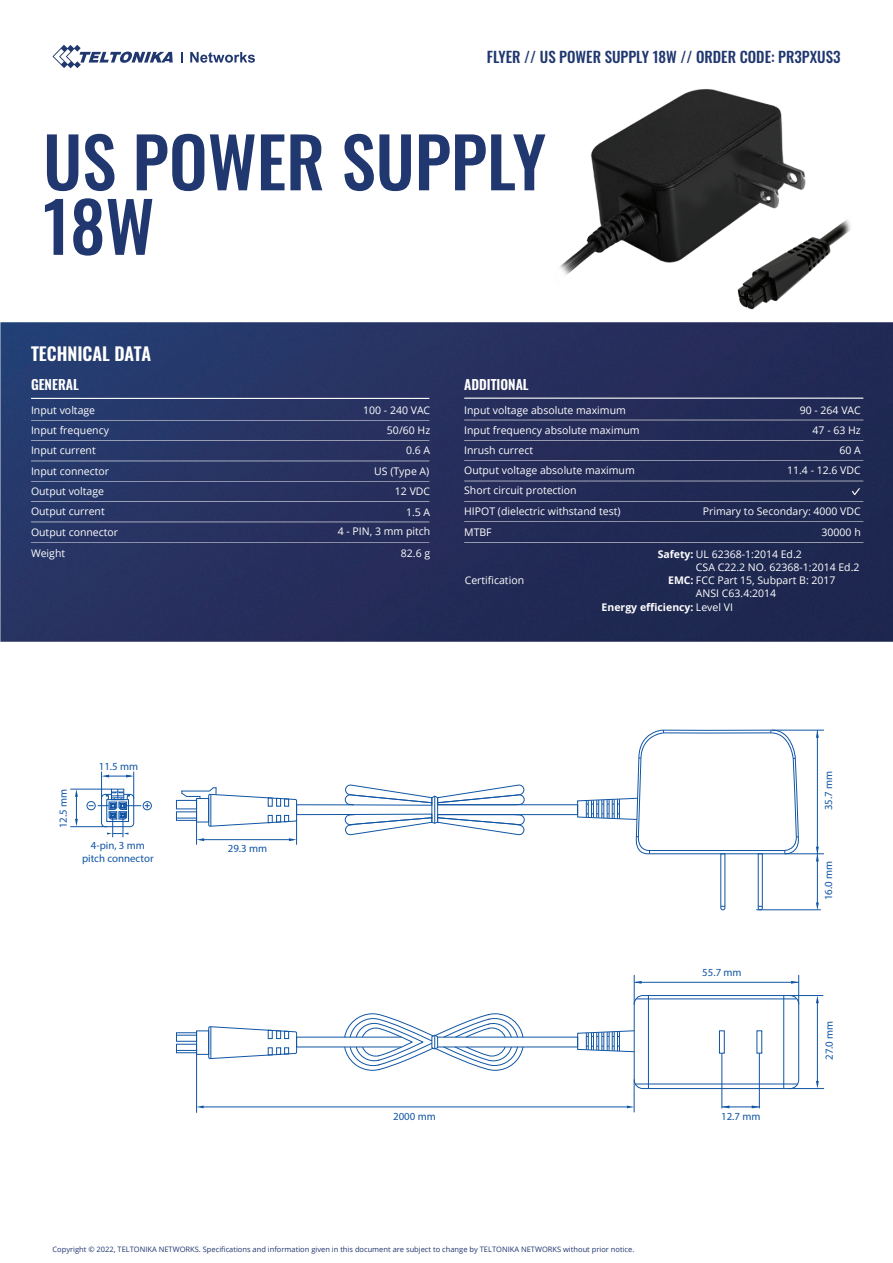
<style>
.page{position:relative;width:893px;height:1263px;background:#fff}
.page>*{position:absolute;margin:0;border:0;box-sizing:border-box;transform-origin:0 0}
.t1{font:500 69px/64.5px "Oswald";color:#20376f}
.t2{font:600 18px "Oswald";color:#fff}
.t3{font:500 15px "Oswald";color:#20376f}
.t4{font:600 13.5px "Oswald";color:#fff}
.t5{font:10.8px "Myriad Pro";color:#1055a5}
.t6{font:10.5px/20.2px "Open Sans";color:#fff}
.t7{font:700 10.5px "Open Sans";color:#fff}
.t8{font:7.5px "Open Sans";color:#20376f}
.s1{font-weight:700}
.s2{font-weight:400}
</style>
<div class="page">
<svg style="left:52px;top:45px;width:121px;height:23px"></svg>
<svg style="left:181px;top:52px;width:2px;height:11px"></svg>
<svg style="left:190px;top:52px;width:65px;height:11px"></svg>
<svg style="left:816px;top:902px;width:3px;height:7px"></svg>
<svg style="left:816px;top:847px;width:3px;height:14px"></svg>
<hr style="left:817px;top:730px;width:1px;height:173px;background:#1156a5">
<hr style="left:785px;top:853px;width:39px;height:1px;background:#1055a5">
<hr style="left:772px;top:730px;width:52px;height:1px;background:#1055a5">
<hr style="left:756px;top:909px;width:65px;height:1px;background:#1055a5">
<div style="left:437px;top:804px;width:141px;height:11px;border:1px solid #1055a5"></div>
<svg style="left:577px;top:730px;width:222px;height:180px"></svg>
<hr style="left:634px;top:982px;width:165px;height:1px;background:#1156a5">
<svg style="left:791px;top:975px;width:8px;height:26px"></svg>
<svg style="left:634px;top:975px;width:8px;height:26px"></svg>
<div style="left:634px;top:995px;width:165px;height:94px;border:1px solid #1055a5;border-radius:9px"></div>
<hr style="left:635px;top:1084px;width:163px;height:1px;background:#1055a5">
<hr style="left:636px;top:999px;width:160px;height:1px;background:#1055a5">
<hr style="left:783px;top:995px;width:1px;height:93px;background:#1055a5">
<hr style="left:648px;top:995px;width:1px;height:93px;background:#1055a5">
<div style="left:719px;top:1031px;width:5px;height:22px;border:1px solid #1055a5"></div>
<svg style="left:816px;top:996px;width:3px;height:7px"></svg>
<svg style="left:816px;top:1081px;width:3px;height:7px"></svg>
<hr style="left:817px;top:1001px;width:1px;height:82px;background:#1156a5">
<hr style="left:790px;top:995px;width:33px;height:1px;background:#1055a5">
<hr style="left:789px;top:1088px;width:35px;height:1px;background:#1055a5">
<svg style="left:344px;top:1013px;width:179px;height:58px"></svg>
<svg style="left:577px;top:1030px;width:58px;height:22px"></svg>
<svg style="left:208px;top:1027px;width:89px;height:32px"></svg>
<hr style="left:211px;top:1027px;width:1px;height:31px;background:#1055a5">
<div style="left:196px;top:1031px;width:13px;height:23px;border:1px solid #1055a5"></div>
<div style="left:176px;top:1032px;width:21px;height:9px;border:1px solid #1055a5"></div>
<div style="left:176px;top:1044px;width:21px;height:9px;border:1px solid #1055a5"></div>
<svg style="left:176px;top:1050px;width:21px;height:1px"></svg>
<svg style="left:197px;top:1105px;width:7px;height:3px"></svg>
<svg style="left:627px;top:1105px;width:7px;height:3px"></svg>
<hr style="left:202px;top:1107px;width:425px;height:1px;background:#1156a5">
<hr style="left:634px;top:1079px;width:1px;height:33px;background:#1055a5">
<hr style="left:196px;top:1053px;width:1px;height:60px;background:#1055a5">
<hr style="left:722px;top:1107px;width:37px;height:1px;background:#1156a5">
<hr style="left:759px;top:1053px;width:1px;height:55px;background:#1055a5">
<hr style="left:722px;top:1053px;width:1px;height:55px;background:#1055a5">
<svg style="left:176px;top:1035px;width:21px;height:1px"></svg>
<svg style="left:176px;top:785px;width:349px;height:60px"></svg>
<div style="left:87px;top:801px;width:8px;height:9px;border:1px solid #1055a5;border-radius:50%"></div>
<div style="left:143px;top:801px;width:9px;height:9px;border:1px solid #1055a5;border-radius:50%"></div>
<hr style="left:70px;top:789px;width:41px;height:1px;background:#1055a5">
<hr style="left:70px;top:826px;width:37px;height:1px;background:#1055a5">
<svg style="left:89px;top:771px;width:61px;height:66px"></svg>
<svg style="left:75px;top:789px;width:3px;height:37px"></svg>
<img style="left:0;top:322px;width:893px;height:320px">
<hr style="left:31px;top:398px;width:398px;height:1px;background:#fff">
<hr style="left:31px;top:420px;width:398px;height:1px;background:#fff">
<hr style="left:31px;top:440px;width:398px;height:1px;background:#fff">
<hr style="left:31px;top:461px;width:398px;height:1px;background:#fff">
<hr style="left:31px;top:481px;width:398px;height:1px;background:#fff">
<hr style="left:31px;top:501px;width:398px;height:1px;background:#fff">
<hr style="left:31px;top:522px;width:398px;height:1px;background:#fff">
<hr style="left:31px;top:542px;width:398px;height:1px;background:#fff">
<hr style="left:464px;top:398px;width:399px;height:1px;background:#fff">
<hr style="left:464px;top:420px;width:399px;height:1px;background:#fff">
<hr style="left:464px;top:440px;width:399px;height:1px;background:#fff">
<hr style="left:464px;top:460px;width:399px;height:1px;background:#fff">
<hr style="left:464px;top:481px;width:399px;height:1px;background:#fff">
<hr style="left:464px;top:501px;width:399px;height:1px;background:#fff">
<hr style="left:464px;top:521px;width:399px;height:1px;background:#fff">
<hr style="left:464px;top:542px;width:399px;height:1px;background:#fff">
<svg style="left:852px;top:488px;width:8px;height:7px"></svg>
<img style="left:545px;top:89px;width:330px;height:270px">
<h3 class="t3" style="left:487px;top:43px;width:355px">FLYER // US POWER SUPPLY 18W // ORDER CODE: PR3PXUS3</h3>
<h1 class="t1" style="left:43px;top:123px;width:504px">US POWER SUPPLY<br>18W</h1>
<h2 class="t2" style="left:31px;top:341px;width:122px">TECHNICAL DATA</h2>
<p class="t4" style="left:31px;top:375px;width:49px">GENERAL</p>
<p class="t6" style="left:31px;top:400px;width:80px">Input voltage<br>Input frequency<br>Input current<br>Input connector<br>Output voltage<br>Output current</p>
<p class="t6" style="left:31px;top:521px;width:89px;line-height:21.1px">Output connector<br>Weight</p>
<p class="t5" style="left:57px;top:828px;width:41px;rotate:-90deg">12.5 mm</p>
<p class="t5" style="left:99px;top:759px;width:41px">11.5 mm</p>
<p class="t5" style="left:91px;top:838px;width:56px">4-pin, 3 mm</p>
<p class="t5" style="left:228px;top:842px;width:41px">29.3 mm</p>
<p class="t5" style="left:82px;top:851px;width:73px">pitch connector</p>
<p class="t6" style="left:363px;top:400px;width:69px;text-align:right">100 - 240 VAC<br>50/60 Hz<br>0.6 A</p>
<p class="t6" style="left:395px;top:480px;width:37px;line-height:20.7px;text-align:right">12 VDC<br>1.5 A</p>
<p class="t6" style="left:401px;top:543px;width:31px">82.6 g</p>
<p class="t6" style="left:374px;top:460px;width:57px">US (Type A)</p>
<p class="t6" style="left:338px;top:521px;width:94px">4 - PIN, 3 mm pitch</p>
<p class="t4" style="left:464px;top:375px;width:66px">ADDITIONAL</p>
<p class="t6" style="left:464px;top:399px;width:177px">Input voltage absolute maximum<br>Input frequency absolute maximum<br>Inrush currect<br>Output voltage absolute maximum<br>Short circuit protection<br>HIPOT (dielectric withstand test)</p>
<p class="t6" style="left:464px;top:522px;width:29px">MTBF</p>
<p class="t6" style="left:465px;top:570px;width:61px">Certification</p>
<p class="t6" style="left:787px;top:399px;width:75px;text-align:right">90 - 264 VAC<br>47 - 63 Hz<br>60 A<br>11.4 - 12.6 VDC</p>
<p class="t6" style="left:703px;top:501px;width:160px;line-height:21px;text-align:right">Primary to Secondary: 4000 VDC<br>30000 h</p>
<p class="t6" style="left:696px;top:574px;width:141px;line-height:12.6px;text-indent:-28px"><span class="s1">EMC:</span> FCC Part 15, Subpart B: 2017<br>ANSI C63.4:2014</p>
<p class="t6" style="left:696px;top:548px;width:165px;line-height:12.6px;text-indent:-38px"><span class="s1">Safety:</span> UL 62368-1:2014 Ed.2<br>CSA C22.2 NO. 62368-1:2014 Ed.2</p>
<p class="t7" style="left:602px;top:599px;width:133px">Energy efficiency: <span class="s2">Level VI</span></p>
<p class="t5" style="left:702px;top:965px;width:41px">55.7 mm</p>
<p class="t5" style="left:822px;top:810px;width:41px;rotate:-90deg">35.7 mm</p>
<p class="t5" style="left:822px;top:900px;width:41px;rotate:-90deg">16.0 mm</p>
<p class="t5" style="left:823px;top:1060px;width:41px;rotate:-90deg">27.0 mm</p>
<p class="t5" style="left:393px;top:1110px;width:44px">2000 mm</p>
<p class="t5" style="left:721px;top:1110px;width:41px">12.7 mm</p>
<p class="t8" style="left:52px;top:1244px;width:583px">Copyright © 2022, TELTONIKA NETWORKS. Specifications and information given in this document are subject to change by TELTONIKA NETWORKS without prior notice.</p>
</div>
